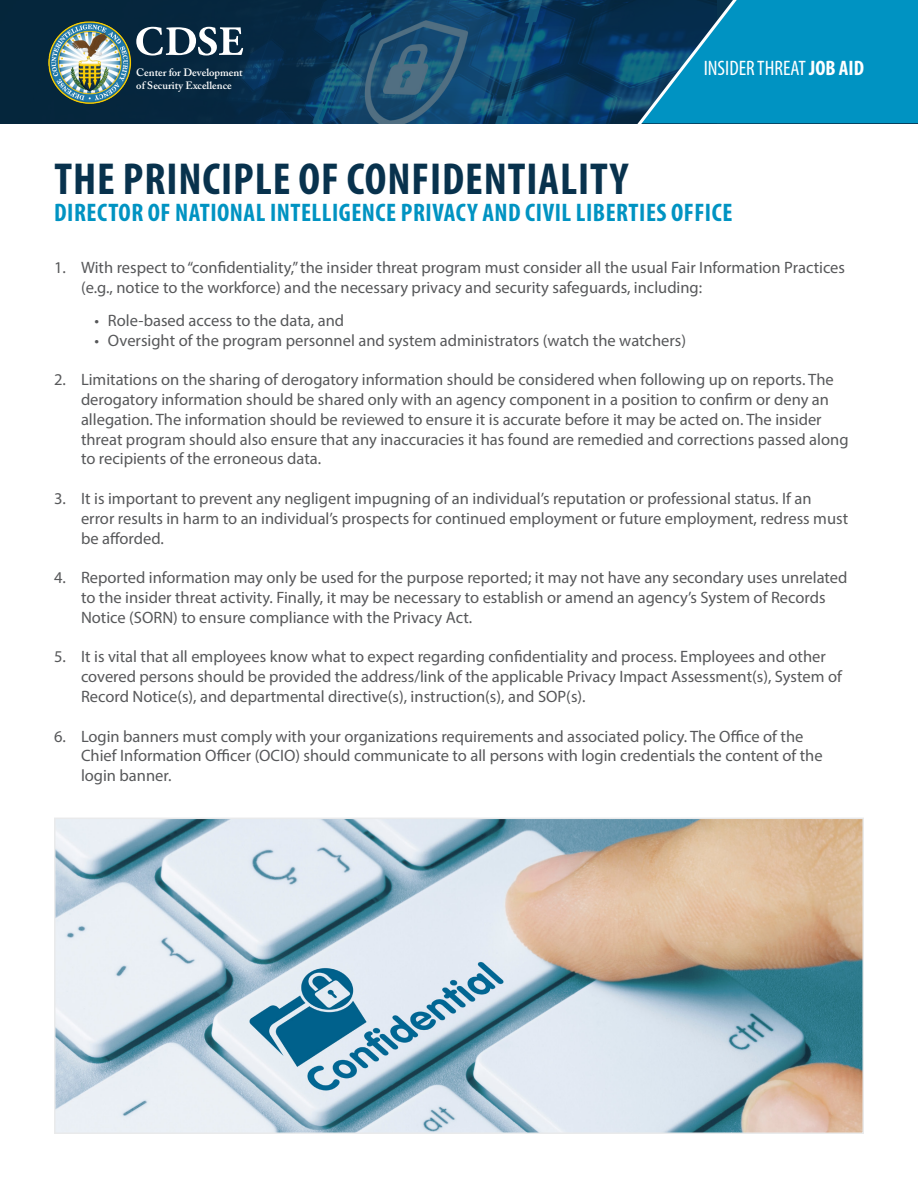
<style>
.page{position:relative;width:918px;height:1188px;background:#fff}
.page>*{position:absolute;margin:0;border:0;box-sizing:border-box;transform-origin:0 0}
.t1{font:700 condensed 45px "Myriad Pro";letter-spacing:.02em;color:#08324d}
.t2{font:700 condensed 25.5px "Myriad Pro";letter-spacing:.02em;color:#0093c2}
.t3{font:condensed 21px "Myriad Pro";color:#fff}
.t4{font:16.5px/19.8px "Myriad Pro";color:#57585a}
.t5{font:600 10.65px/12.8px "Adobe Caslon Pro";color:#fff}
.s1{font-weight:700}
</style>
<div class="page">
<img style="left:0;top:0;width:630px;height:123px">
<svg style="left:136px;top:27px;width:107px;height:29px"></svg>
<img style="left:22px;top:0;width:110px;height:124px">
<svg style="left:630px;top:0;width:288px;height:124px;background:#0582ad"></svg>
<img style="left:57px;top:821px;width:804px;height:310px">
<div style="left:54px;top:818px;width:810px;height:316px;border:2px solid #e9eaeb"></div>
<p class="t5" style="left:136px;top:66px;width:108px">Center for Development of Security Excellence</p>
<p class="t3" style="left:704px;top:56px;width:162px">INSIDER THREAT <span class="s1">JOB AID</span></p>
<p class="t1" style="left:54px;top:150px;width:575px">THE PRINCIPLE OF CONFIDENTIALITY</p>
<p class="t2" style="left:54px;top:196px;width:680px">DIRECTOR OF NATIONAL INTELLIGENCE PRIVACY AND CIVIL LIBERTIES OFFICE</p>
<p class="t4" style="left:81px;top:257px;width:766px;text-indent:-27px">1. With respect to “confidentiality,” the insider threat program must consider all the usual Fair Information Practices (e.g., notice to the workforce) and the necessary privacy and security safeguards, including:</p>
<p class="t4" style="left:94px;top:310px;width:251px">• Role-based access to the data, and</p>
<p class="t4" style="left:94px;top:330px;width:593px">• Oversight of the program personnel and system administrators (watch the watchers)</p>
<p class="t4" style="left:81px;top:370px;width:769px;text-indent:-27px">2. Limitations on the sharing of derogatory information should be considered when following up on reports. The derogatory information should be shared only with an agency component in a position to confirm or deny an allegation. The information should be reviewed to ensure it is accurate before it may be acted on. The insider threat program should also ensure that any inaccuracies it has found are remedied and corrections passed along to recipients of the erroneous data.</p>
<p class="t4" style="left:81px;top:488px;width:769px;text-indent:-27px">3. It is important to prevent any negligent impugning of an individual’s reputation or professional status. If an error results in harm to an individual’s prospects for continued employment or future employment, redress must be afforded.</p>
<p class="t4" style="left:81px;top:568px;width:768px;text-indent:-27px">4. Reported information may only be used for the purpose reported; it may not have any secondary uses unrelated to the insider threat activity. Finally, it may be necessary to establish or amend an agency’s System of Records<br>Notice (SORN) to ensure compliance with the Privacy Act.</p>
<p class="t4" style="left:81px;top:647px;width:762px;text-indent:-27px">5. It is vital that all employees know what to expect regarding confidentiality and process. Employees and other covered persons should be provided the address/link of the applicable Privacy Impact Assessment(s), System of<br>Record Notice(s), and departmental directive(s), instruction(s), and SOP(s).</p>
<p class="t4" style="left:81px;top:726px;width:743px;text-indent:-27px">6. Login banners must comply with your organizations requirements and associated policy. The Office of the<br>Chief Information Officer (OCIO) should communicate to all persons with login credentials the content of the login banner.</p>
</div>
